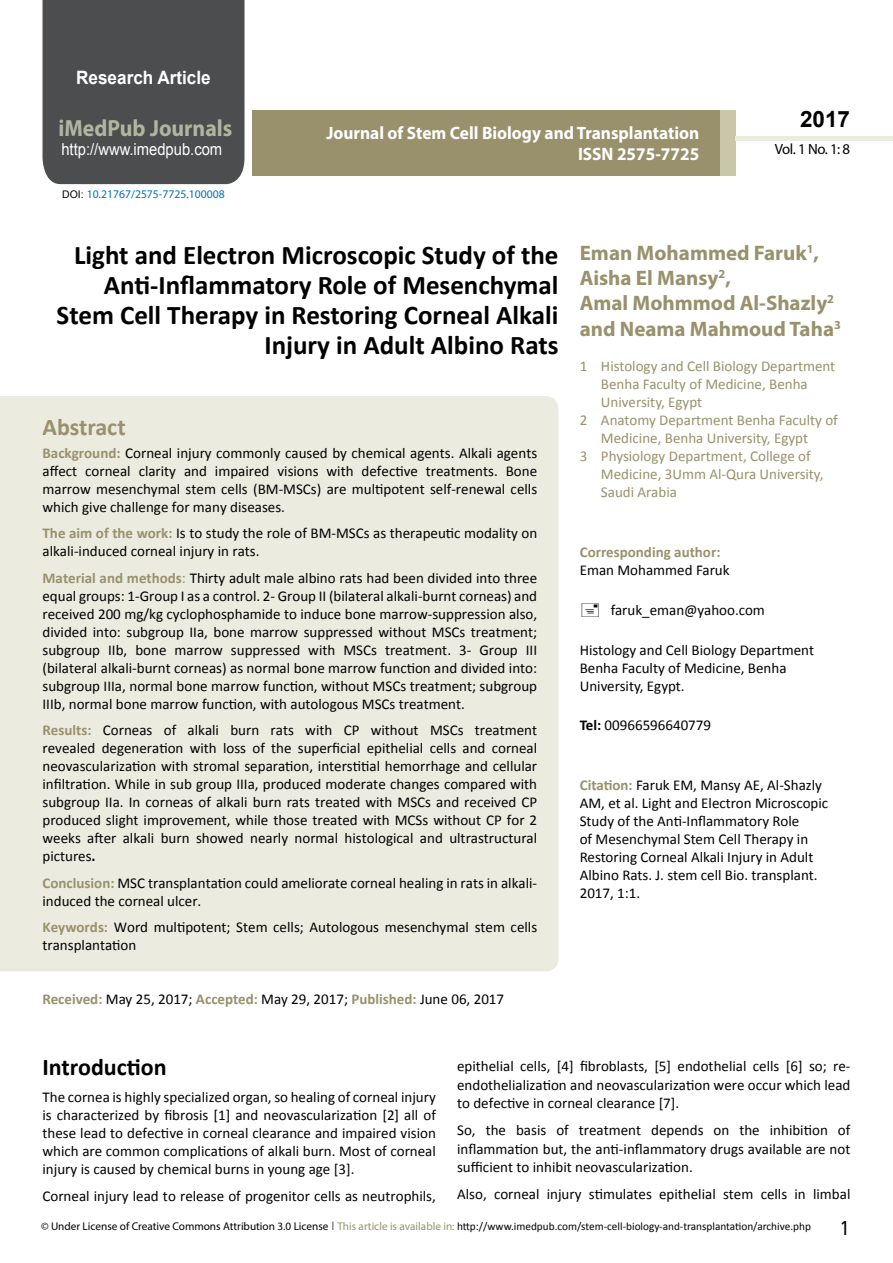
<style>
.page{position:relative;width:893px;height:1263px;background:#fff}
.page>*{position:absolute;margin:0;border:0;box-sizing:border-box;transform-origin:0 0}
.t1{font:700 27px/29.7px "Calibri";color:#000;text-align:right}
.t2{font:25.5px "Tunga";color:#000}
.t3{font:700 24px "Calibri";color:#000}
.t4{font:700 24px "Calibri";color:#98916c}
.t5{font:700 23.4px "Myriad Pro";color:#b0b5a0;scale:.93 1}
.t6{font:700 22.5px "Arial";color:#000}
.t7{font:700 21px/25.2px "Myriad Pro";color:#98916c}
.t8{font:700 18.45px "Arial";color:#fff;scale:.93 1}
.t9{font:700 18px/21.6px "Myriad Pro";color:#fff;text-align:right;scale:.96 1}
.t10{font:16.5px "Arial";color:#fff;scale:.89 1}
.t11{font:15px/18px "Calibri";color:#000;text-align:justify}
.t12{font:15px "Calibri";color:#98916c}
.t13{font:700 15px "Calibri";color:#98916c}
.t14{font:14.85px "Myriad Pro";color:#000}
.t15{font:11.7px "Myriad Pro";color:#0072bc}
.t16{font:11.25px "Calibri";color:#000}
.s1{font-family:"Arial";font-size:10.5px;color:#000}
.s2{font-weight:700;color:#98916c}
.s3{color:#98916c}
.s4{font-weight:700}
.s5{font-family:"Myriad Pro"}
.s6{font-family:"Tunga"}
.s7{font-family:"Myriad Pro";color:#98916c}
</style>
<div class="page">
<div style="left:43px;top:0;width:201px;height:184px;background:#4c4d4f"></div>
<div style="left:252px;top:110px;width:469px;height:66px;background:#98916c"></div>
<div style="left:720px;top:110px;width:16px;height:66px;background:#c9c7a9"></div>
<hr style="left:736px;top:137px;width:157px;height:4px;background:#ecebe0">
<div style="left:0;top:396px;width:558px;height:575px;background:#ecebe0"></div>
<p class="t8" style="left:76px;top:65px;width:146px">Research Article</p>
<h3 class="t5" style="left:58px;top:113px;width:188px">iMedPub Journals</h3>
<p class="t10" style="left:61px;top:138px;width:182px">http://www.imedpub.com</p>
<p class="t15" style="left:62px;top:187px;width:164px"><span class="s1">DOI:</span> 10.21767/2575-7725.100008</p>
<p class="t9" style="left:326px;top:121px;width:390px">Journal of Stem Cell Biology and Transplantation<br>ISSN 2575-7725</p>
<h3 class="t6" style="left:800px;top:104px;width:52px">2017</h3>
<p class="t14" style="left:775px;top:140px;width:77px">Vol. 1 No. 1: 8</p>
<h1 class="t1" style="left:57px;top:241px;width:503px">Light and Electron Microscopic Study of the Anti-Inflammatory Role of Mesenchymal Stem Cell Therapy in Restoring Corneal Alkali Injury in Adult Albino Rats</h1>
<h3 class="t4" style="left:43px;top:412px;width:85px">Abstract</h3>
<p class="t11" style="left:43px;top:444px;width:496px"><span class="s2">Background:</span> Corneal injury commonly caused by chemical agents. Alkali agents affect corneal clarity and impaired visions with defective treatments. Bone marrow mesenchymal stem cells (BM-MSCs) are multipotent self-renewal cells which give challenge for many diseases.</p>
<p class="t11" style="left:43px;top:524px;width:496px"><span class="s2">The aim of the work:</span> Is to study the role of BM-MSCs as therapeutic modality on alkali-induced corneal injury in rats.</p>
<p class="t11" style="left:43px;top:569px;width:496px"><span class="s2">Material and methods</span><span class="s3">:</span> Thirty adult male albino rats had been divided into three equal groups: 1-Group I as a control. 2- Group II (bilateral alkali-burnt corneas) and received 200 mg/kg cyclophosphamide to induce bone marrow-suppression also, divided into: subgroup IIa, bone marrow suppressed without MSCs treatment; subgroup IIb, bone marrow suppressed with MSCs treatment. 3- Group III (bilateral alkali-burnt corneas) as normal bone marrow function and divided into: subgroup IIIa, normal bone marrow function, without MSCs treatment; subgroup IIIb, normal bone marrow function, with autologous MSCs treatment.</p>
<p class="t11" style="left:43px;top:721px;width:496px"><span class="s2">Results:</span> Corneas of alkali burn rats with CP without MSCs treatment revealed degeneration with loss of the superficial epithelial cells and corneal neovascularization with stromal separation, interstitial hemorrhage and cellular infiltration. While in sub group IIIa, produced moderate changes compared with subgroup IIa. In corneas of alkali burn rats treated with MSCs and received CP produced slight improvement, while those treated with MCSs without CP for 2 weeks after alkali burn showed nearly normal histological and ultrastructural pictures<span class="s4">.</span></p>
<p class="t11" style="left:43px;top:874px;width:496px"><span class="s2">Conclusion:</span> MSC transplantation could ameliorate corneal healing in rats in alkali&shy;induced the corneal ulcer.</p>
<p class="t11" style="left:43px;top:918px;width:496px"><span class="s2">Keywords:</span> Word multipotent; Stem cells; Autologous mesenchymal stem cells transplantation</p>
<p class="t11" style="left:43px;top:990px;width:463px"><span class="s2">Received:</span> May 25, 2017; <span class="s2">Accepted:</span> May 29, 2017; <span class="s2">Published:</span> June 06, 2017</p>
<h3 class="t7" style="left:580px;top:240px;width:263px">Eman Mohammed Faruk<sup>1</sup>,<br>Aisha El Mansy<sup>2</sup>,<br>Amal Mohmmod Al-Shazly<sup>2 </sup>and Neama Mahmoud Taha<sup>3</sup></h3>
<p class="t12" style="left:580px;top:356px;width:257px">1 Histology and Cell Biology Department</p>
<p class="t12" style="left:601px;top:374px;width:208px">Benha Faculty of Medicine, Benha</p>
<p class="t12" style="left:601px;top:392px;width:103px">University, Egypt</p>
<p class="t12" style="left:580px;top:410px;width:260px">2 Anatomy Department Benha Faculty of</p>
<p class="t12" style="left:601px;top:428px;width:209px">Medicine, Benha University, Egypt</p>
<p class="t12" style="left:580px;top:446px;width:232px">3 Physiology Department, College of</p>
<p class="t12" style="left:601px;top:464px;width:224px">Medicine, 3Umm Al-Qura University,</p>
<p class="t12" style="left:601px;top:482px;width:77px">Saudi Arabia</p>
<p class="t13" style="left:580px;top:542px;width:142px">Corresponding author:</p>
<p class="t11" style="left:580px;top:561px;width:151px">Eman Mohammed Faruk</p>
<p class="t11" style="left:611px;top:601px;width:156px">faruk_eman@yahoo.com</p>
<p class="t11" style="left:580px;top:641px;width:236px;text-align:left">Histology and Cell Biology Department<br>Benha Faculty of Medicine, Benha<br>University, Egypt.</p>
<p class="t11" style="left:580px;top:716px;width:133px"><span class="s4">Tel:</span> 00966596640779</p>
<p class="t11" style="left:580px;top:776px;width:250px;text-align:left"><span class="s2">Citation:</span> Faruk EM, Mansy AE, Al-Shazly AM, et al. Light and Electron Microscopic Study of the Anti-Inflammatory Role<br>of Mesenchymal Stem Cell Therapy in Restoring Corneal Alkali Injury in Adult Albino Rats. J. stem cell Bio. transplant.<br>2017, 1:1.</p>
<h3 class="t3" style="left:43px;top:1051px;width:126px">Introduction</h3>
<p class="t11" style="left:43px;top:1088px;width:395px">The cornea is highly specialized organ, so healing of corneal injury is characterized by fibrosis [1] and neovascularization [2] all of these lead to defective in corneal clearance and impaired vision which are common complications of alkali burn. Most of corneal injury is caused by chemical burns in young age [3].</p>
<p class="t11" style="left:43px;top:1187px;width:395px">Corneal injury lead to release of progenitor cells as neutrophils,</p>
<p class="t11" style="left:457px;top:1057px;width:395px;line-height:18.5px">epithelial cells, [4] fibroblasts, [5] endothelial cells [6] so; re&shy;endothelialization and neovascularization were occur which lead to defective in corneal clearance [7].</p>
<p class="t11" style="left:457px;top:1121px;width:395px;line-height:18.5px">So, the basis of treatment depends on the inhibition of inflammation but, the anti-inflammatory drugs available are not sufficient to inhibit neovascularization.</p>
<p class="t11" style="left:457px;top:1185px;width:395px">Also, corneal injury stimulates epithelial stem cells in limbal</p>
<p class="t16" style="left:41px;top:1219px;width:771px"><span class="s5">© Under License of Creative Commons Attribution 3.0 License</span> <span class="s6">|</span> <span class="s7">This article is available in:</span> http://www.imedpub.com/stem-cell-biology-and-transplantation/archive.php</p>
<h2 class="t2" style="left:841px;top:1211px;width:9px">1</h2>
</div>
